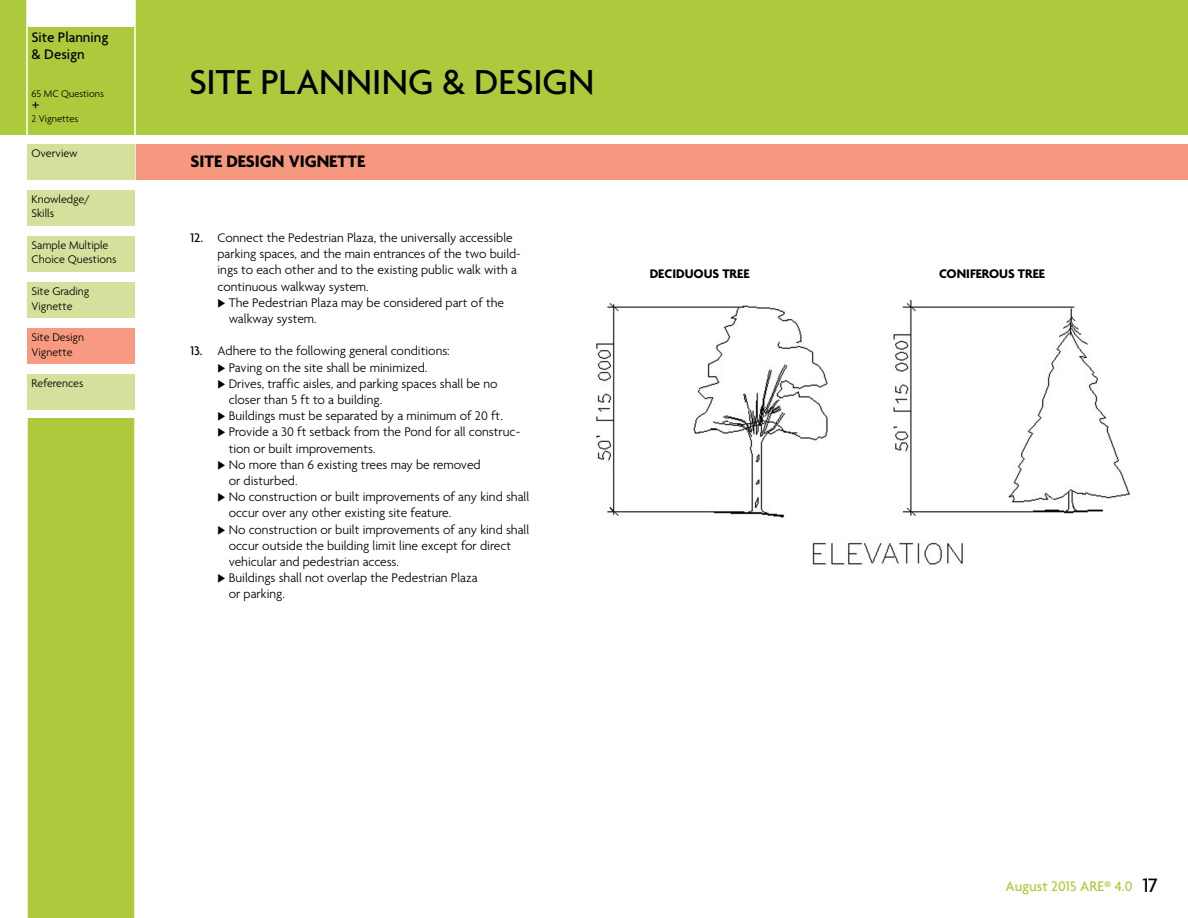
<style>
.page{position:relative;width:1188px;height:918px;background:#fff}
.page>*{position:absolute;margin:0;border:0;box-sizing:border-box;transform-origin:0 0}
.t1{font:500 37.5px "Agenda";color:#000}
.t2{font:700 18px "Agenda";color:#000}
.t3{font:300 18px "Agenda";color:#000}
.t4{font:500 15px/16.5px "Agenda";color:#000}
.t5{font:500 15px "Agenda";color:#adca3d}
.t6{font:300 13.5px/16.2px "Agenda";color:#000}
.t7{font:700 13.5px "Agenda";color:#000}
.t8{font:300 12px/14.4px "Agenda";color:#000}
.t9{font:300 10.5px "Agenda";color:#000}
.s1{font-weight:500}
.s2{font-size:21px;color:#000}
</style>
<div class="page">
<div style="left:136px;top:144px;width:1052px;height:36px;background:#f69780"></div>
<div style="left:0;top:0;width:27px;height:136px;background:#adca3d"></div>
<div style="left:135px;top:0;width:1053px;height:138px;background:#adca3d"></div>
<div style="left:27px;top:27px;width:108px;height:108px;background:#adca3d"></div>
<div style="left:27px;top:419px;width:108px;height:499px;background:#adca3d"></div>
<hr style="left:134px;top:0;width:2px;height:918px;background:#fff">
<div style="left:0;top:135px;width:1188px;height:9px;background:#fff"></div>
<hr style="left:26px;top:0;width:2px;height:918px;background:#fff">
<div style="left:27px;top:144px;width:108px;height:36px;background:#d4e09c"></div>
<div style="left:27px;top:236px;width:108px;height:36px;background:#d4e19d"></div>
<div style="left:27px;top:282px;width:108px;height:36px;background:#d4e09c"></div>
<div style="left:27px;top:374px;width:108px;height:36px;background:#d4e19d"></div>
<div style="left:27px;top:190px;width:108px;height:36px;background:#d4e09b"></div>
<div style="left:27px;top:328px;width:108px;height:36px;background:#f79a81"></div>
<img style="left:596px;top:299px;width:534px;height:266px">
<p class="t4" style="left:32px;top:30px;width:78px">Site Planning &amp; Design</p>
<p class="t9" style="left:32px;top:88px;width:74px">65 MC Questions</p>
<h2 class="t3" style="left:32px;top:94px;width:10px">+</h2>
<p class="t9" style="left:32px;top:113px;width:48px">2 Vignettes</p>
<p class="t8" style="left:32px;top:147px;width:48px">Overview</p>
<p class="t8" style="left:32px;top:193px;width:60px">Knowledge/<br>Skills</p>
<p class="t8" style="left:32px;top:239px;width:87px">Sample Multiple<br>Choice Questions</p>
<p class="t8" style="left:32px;top:285px;width:59px">Site Grading<br>Vignette</p>
<p class="t8" style="left:32px;top:331px;width:54px">Site Design<br>Vignette</p>
<p class="t8" style="left:32px;top:377px;width:53px">References</p>
<h1 class="t1" style="left:189px;top:62px;width:407px">SITE PLANNING &amp; DESIGN</h1>
<h2 class="t2" style="left:190px;top:152px;width:176px">SITE DESIGN VIGNETTE</h2>
<p class="t6" style="left:218px;top:230px;width:305px;text-indent:-27px"><span class="s1">12.</span> Connect the Pedestrian Plaza, the universally accessible parking spaces, and the main entrances of the two build&shy;ings to each other and to the existing public walk with a continuous walkway system.</p>
<p class="t6" style="left:229px;top:295px;width:277px;text-indent:-11px">◆ The Pedestrian Plaza may be considered part of the walkway system.</p>
<p class="t6" style="left:190px;top:344px;width:261px"><span class="s1">13.</span> Adhere to the following general conditions:</p>
<p class="t6" style="left:218px;top:360px;width:211px">◆ Paving on the site shall be minimized.</p>
<p class="t6" style="left:229px;top:376px;width:270px;text-indent:-11px">◆ Drives, traffic aisles, and parking spaces shall be no closer than 5 ft to a building.</p>
<p class="t6" style="left:218px;top:409px;width:287px">◆ Buildings must be separated by a minimum of 20 ft.</p>
<p class="t6" style="left:229px;top:425px;width:293px;text-indent:-11px">◆ Provide a 30 ft setback from the Pond for all construc&shy;tion or built improvements.</p>
<p class="t6" style="left:229px;top:457px;width:254px;text-indent:-11px">◆ No more than 6 existing trees may be removed or disturbed.</p>
<p class="t6" style="left:229px;top:490px;width:302px;text-indent:-11px">◆ No construction or built improvements of any kind shall occur over any other existing site feature.</p>
<p class="t6" style="left:229px;top:522px;width:302px;text-indent:-11px">◆ No construction or built improvements of any kind shall occur outside the building limit line except for direct vehicular and pedestrian access.</p>
<p class="t6" style="left:229px;top:571px;width:251px;text-indent:-11px">◆ Buildings shall not overlap the Pedestrian Plaza or parking.</p>
<p class="t7" style="left:650px;top:266px;width:101px">DECIDUOUS TREE</p>
<p class="t7" style="left:939px;top:266px;width:107px">CONIFEROUS TREE</p>
<p class="t5" style="left:1005px;top:878px;width:154px">August 2015 ARE® 4.0 <span class="s2">17</span></p>
</div>
